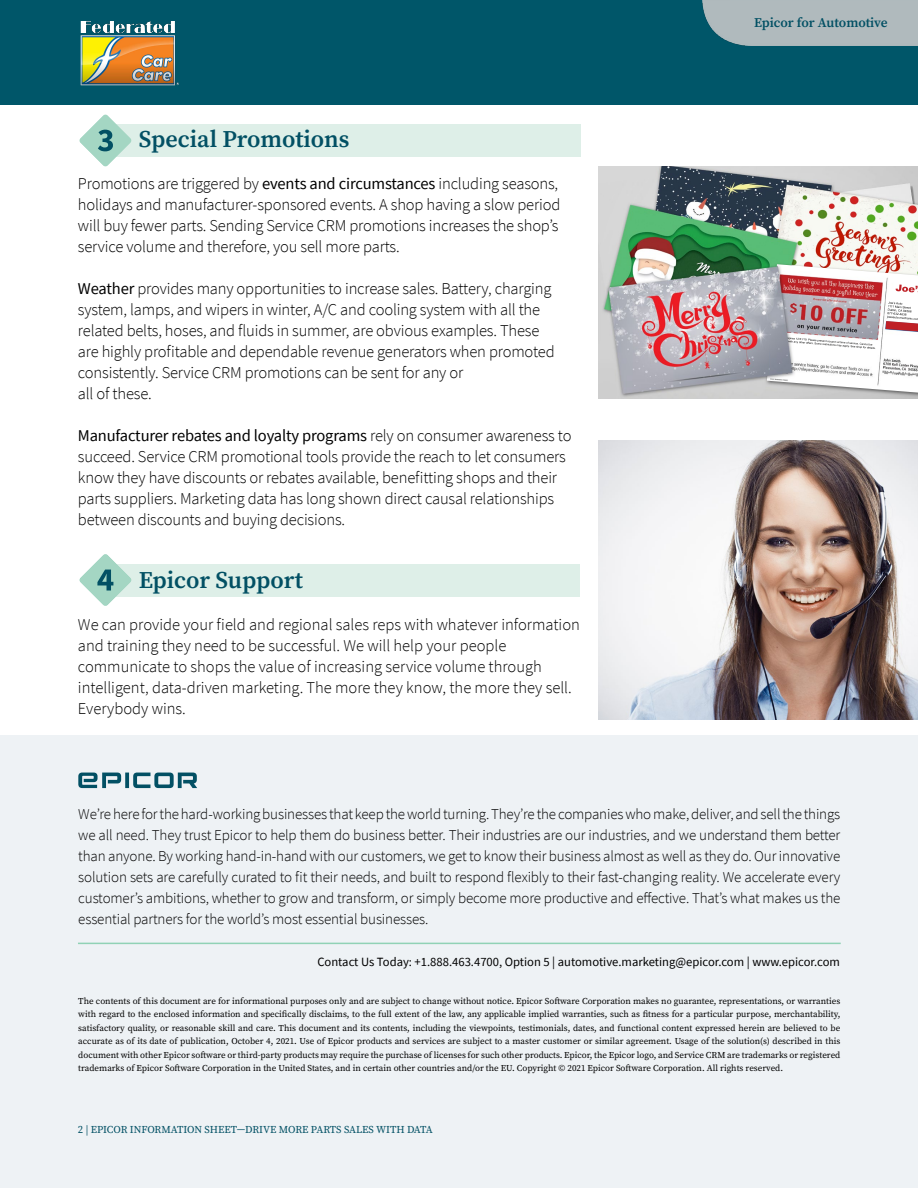
<style>
.page{position:relative;width:918px;height:1188px;background:#fff}
.page>*{position:absolute;margin:0;border:0;box-sizing:border-box;transform-origin:0 0}
.t1{font:600 24px "Source Serif Pro";color:#025064}
.t2{font:300 16.5px/21px "Source Sans Pro";letter-spacing:-.01em;color:#000}
.t3{font:300 15px/21px "Source Sans Pro";letter-spacing:-.01em;color:#000;text-align:justify}
.t4{font:600 13.5px "Source Serif Pro";color:#025064}
.t5{font:600 13.35px "Source Serif Pro";color:#025064}
.t6{font:12.6px "Source Sans Pro";color:#000}
.t7{font:10.5px "Source Serif Pro";letter-spacing:-.01em;color:#025064}
.t8{font:9px/13.5px "Source Serif Pro";color:#000;text-align:justify}
.s1{font-weight:400}
</style>
<div class="page">
<div style="left:0;top:0;width:918px;height:105px;background:#005669"></div>
<div style="left:0;top:735px;width:918px;height:453px;background:#eef2f5"></div>
<div style="left:112px;top:124px;width:468px;height:33px;background:#deefe8"></div>
<svg style="left:79px;top:114px;width:53px;height:53px"></svg>
<div style="left:112px;top:564px;width:468px;height:32px;background:#deefe8"></div>
<svg style="left:79px;top:554px;width:53px;height:52px"></svg>
<img style="left:598px;top:440px;width:320px;height:280px">
<img style="left:598px;top:166px;width:320px;height:233px">
<img style="left:767px;top:264px;width:151px;height:132px">
<img style="left:886px;top:324px;width:32px;height:11px">
<img style="left:892px;top:280px;width:26px;height:18px">
<img style="left:886px;top:298px;width:32px;height:26px">
<hr style="left:78px;top:943px;width:763px;height:1px;background:#90d2b5">
<svg style="left:78px;top:773px;width:119px;height:15px"></svg>
<div style="left:703px;top:0;width:215px;height:45px;background:#b0babd"></div>
<img style="left:80px;top:22px;width:99px;height:64px">
<h1 class="t1" style="left:139px;top:123px;width:212px">Special Promotions</h1>
<p class="t2" style="left:78px;top:173px;width:484px">Promotions are triggered by <span class="s1">events and circumstances</span> including seasons, holidays and manufacturer-sponsored events. A shop having a slow period will buy fewer parts. Sending Service CRM promotions increases the shop’s service volume and therefore, you sell more parts.</p>
<p class="t2" style="left:78px;top:278px;width:478px"><span class="s1">Weather</span> provides many opportunities to increase sales. Battery, charging system, lamps, and wipers in winter, A/C and cooling system with all the related belts, hoses, and fluids in summer, are obvious examples. These are highly profitable and dependable revenue generators when promoted consistently. Service CRM promotions can be sent for any or<br>all of these.</p>
<p class="t2" style="left:78px;top:425px;width:495px"><span class="s1">Manufacturer rebates and loyalty programs</span> rely on consumer awareness to succeed. Service CRM promotional tools provide the reach to let consumers know they have discounts or rebates available, benefitting shops and their parts suppliers. Marketing data has long shown direct causal relationships between discounts and buying decisions.</p>
<h1 class="t1" style="left:139px;top:564px;width:166px">Epicor Support</h1>
<p class="t2" style="left:78px;top:614px;width:504px">We can provide your field and regional sales reps with whatever information and training they need to be successful. We will help your people communicate to shops the value of increasing service volume through intelligent, data-driven marketing. The more they know, the more they sell.<br>Everybody wins.</p>
<p class="t4" style="left:785px;top:12px;width:94px">Epicor for Care</p>
<p class="t5" style="left:754px;top:13px;width:135px">Epicor for Automotive</p>
<p class="t3" style="left:78px;top:804px;width:764px">We’re here for the hard-working businesses that keep the world turning. They’re the companies who make, deliver, and sell the things we all need. They trust Epicor to help them do business better. Their industries are our industries, and we understand them better than anyone. By working hand-in-hand with our customers, we get to know their business almost as well as they do. Our innovative solution sets are carefully curated to fit their needs, and built to respond flexibly to their fast-changing reality. We accelerate every customer’s ambitions, whether to grow and transform, or simply become more productive and effective. That’s what makes us the essential partners for the world’s most essential businesses.</p>
<p class="t6" style="left:317px;top:954px;width:524px">Contact Us Today: +1.888.463.4700, Option 5 | automotive.marketing@epicor.com | www.epicor.com</p>
<p class="t8" style="left:78px;top:994px;width:764px">The contents of this document are for informational purposes only and are subject to change without notice. Epicor Software Corporation makes no guarantee, representations, or warranties with regard to the enclosed information and specifically disclaims, to the full extent of the law, any applicable implied warranties, such as fitness for a particular purpose, merchantability, satisfactory quality, or reasonable skill and care. This document and its contents, including the viewpoints, testimonials, dates, and functional content expressed herein are believed to be accurate as of its date of publication, October 4, 2021. Use of Epicor products and services are subject to a master customer or similar agreement. Usage of the solution(s) described in this document with other Epicor software or third-party products may require the purchase of licenses for such other products. Epicor, the Epicor logo, and Service CRM are trademarks or registered trademarks of Epicor Software Corporation in the United States, and in certain other countries and/or the EU. Copyright © 2021 Epicor Software Corporation. All rights reserved.</p>
<p class="t7" style="left:78px;top:1122px;width:356px">2 | EPICOR INFORMATION SHEET—DRIVE MORE PARTS SALES WITH DATA</p>
</div>
